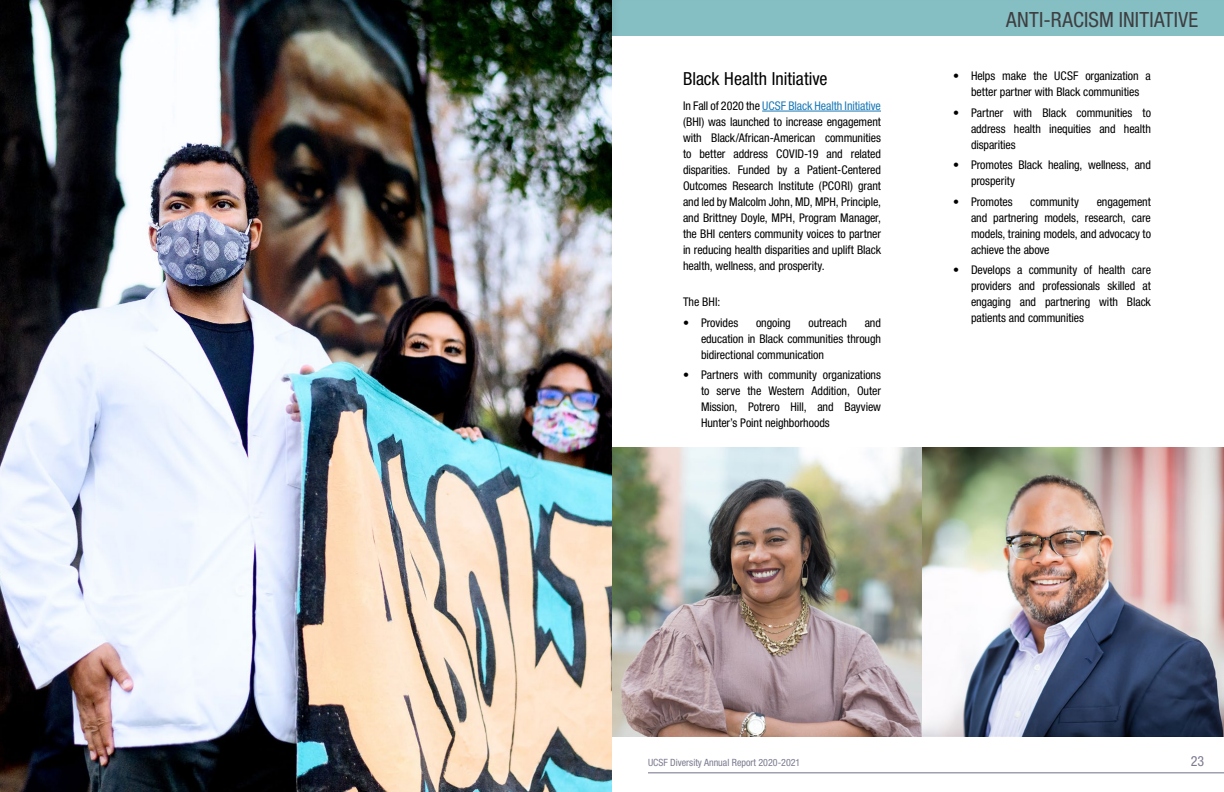
<style>
.page{position:relative;width:1224px;height:792px;background:#fff}
.page>*{position:absolute;margin:0;border:0;box-sizing:border-box;transform-origin:0 0}
.t1{font:condensed 21px "Helvetica Neue LT Std";letter-spacing:.01em;color:#3e3e40}
.t2{font:condensed 18px "Helvetica Neue LT Std";letter-spacing:.005em;color:#000}
.t3{font:condensed 14px "Helvetica Neue LT Std";color:#7b7b90}
.t4{font:condensed 12px/16px "Helvetica Neue LT Std";letter-spacing:-.005em;color:#000;text-align:justify}
.t5{font:condensed 10px "Helvetica Neue LT Std";color:#7b7b90}
.s1{color:#1a79b7}
</style>
<div class="page">
<hr style="left:648px;top:772px;width:576px;height:1px;background:#717089">
<hr style="left:762px;top:111px;width:119px;height:1px;background:#1a79b7">
<div style="left:602px;top:0;width:622px;height:37px;background:#85bec3"></div>
<img style="left:0;top:0;width:612px;height:792px">
<img style="left:612px;top:448px;width:612px;height:288px">
<p class="t2" style="left:683px;top:68px;width:146px">Black Health Initiative</p>
<p class="t4" style="left:683px;top:98px;width:200px">In Fall of 2020 the <span class="s1">UCSF Black Health Initiative </span>(BHI) was launched to increase engagement with Black/African-American communities to better address COVID-19 and related disparities. Funded by a Patient-Centered Outcomes Research Institute (PCORI) grant and led by Malcolm John, MD, MPH, Principle, and Brittney Doyle, MPH, Program Manager, the BHI centers community voices to partner in reducing health disparities and uplift Black health, wellness, and prosperity.</p>
<p class="t4" style="left:683px;top:294px;width:39px">The BHI:</p>
<p class="t4" style="left:683px;top:314px;width:57px">• Provides</p>
<p class="t4" style="left:756px;top:314px;width:36px">ongoing</p>
<p class="t4" style="left:809px;top:314px;width:40px">outreach</p>
<p class="t4" style="left:701px;top:314px;width:182px;text-indent:164px">and education in Black communities through bidirectional communication</p>
<p class="t4" style="left:701px;top:367px;width:182px;text-indent:-18px">• Partners with community organizations to serve the Western Addition, Outer Mission, Potrero Hill, and Bayview Hunter’s Point neighborhoods</p>
<p class="t1" style="left:1006px;top:8px;width:194px">ANTI-RACISM INITIATIVE</p>
<p class="t4" style="left:953px;top:68px;width:199px;text-align:center">• Helps make the UCSF organization a better partner with Black communities</p>
<p class="t4" style="left:971px;top:105px;width:181px;text-indent:-18px">• Partner with Black communities to address health inequities and health disparities</p>
<p class="t4" style="left:971px;top:157px;width:181px;text-indent:-18px">• Promotes Black healing, wellness, and prosperity</p>
<p class="t4" style="left:953px;top:194px;width:61px">• Promotes</p>
<p class="t4" style="left:1030px;top:194px;width:50px">community</p>
<p class="t4" style="left:971px;top:194px;width:181px;text-indent:126px">engagement and partnering models, research, care models, training models, and advocacy to achieve the above</p>
<p class="t4" style="left:971px;top:262px;width:182px;text-indent:-18px">• Develops a community of health care providers and professionals skilled at engaging and partnering with Black patients and communities</p>
<p class="t5" style="left:648px;top:757px;width:154px">UCSF Diversity Annual Report 2020-2021</p>
<p class="t3" style="left:1191px;top:753px;width:15px">23</p>
</div>
